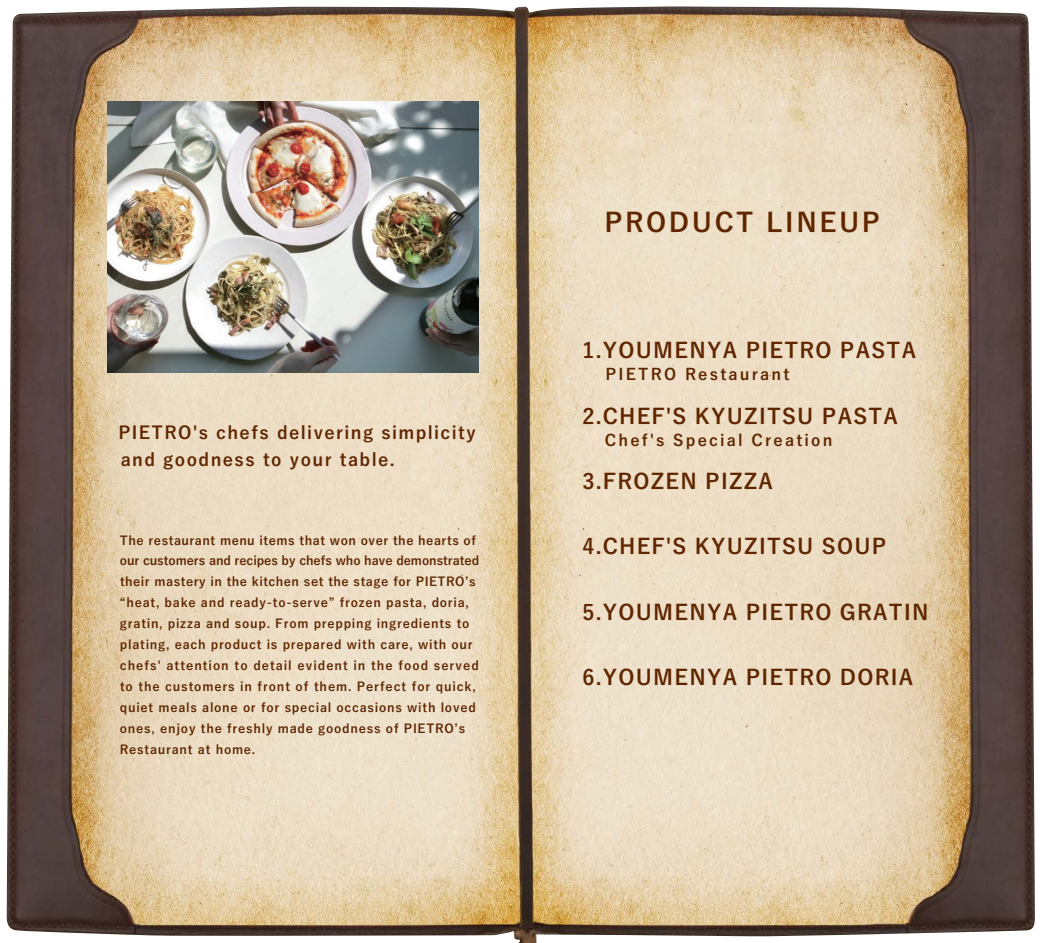
<style>
.page{position:relative;width:1042px;height:943px;background:#fff}
.page>*{position:absolute;margin:0;border:0;box-sizing:border-box;transform-origin:0 0}
.t1{font:700 26.25px "Yu Go";letter-spacing:.1em;color:#5f2600}
.t2{font:700 21px "Yu Go";letter-spacing:.06em;color:#5f2600}
.t3{font:700 17.5px/26.8px "Yu Go";letter-spacing:.08em;color:#5f2600}
.t4{font:700 15.75px "Yu Go";letter-spacing:.14em;color:#5f2600}
.t5{font:700 12.25px/21px "Yu Go";letter-spacing:.06em;color:#5f2600}
</style>
<div class="page">
<img style="left:6px;top:6px;width:1029px;height:937px">
<img style="left:107px;top:102px;width:371px;height:271px">
<h3 class="t3" style="left:118px;top:419px;width:359px">PIETRO's chefs delivering simplicity and goodness to your table.</h3>
<p class="t5" style="left:120px;top:530px;width:361px">The restaurant menu items that won over the hearts of our customers and recipes by chefs who have demonstrated their mastery in the kitchen set the stage for PIETROʼs “heat, bake and ready-to-serve” frozen pasta, doria, gratin, pizza and soup. From prepping ingredients to plating, each product is prepared with care, with our chefs' attention to detail evident in the food served to the customers in front of them. Perfect for quick, quiet meals alone or for special occasions with loved ones, enjoy the freshly made goodness of PIETROʼs Restaurant at home.</p>
<h1 class="t1" style="left:604px;top:207px;width:277px">PRODUCT LINEUP</h1>
<h2 class="t2" style="left:582px;top:339px;width:335px">1.YOUMENYA PIETRO PASTA</h2>
<p class="t4" style="left:605px;top:365px;width:185px">PIETRO Restaurant</p>
<h2 class="t2" style="left:582px;top:404px;width:317px">2.CHEF'S KYUZITSU PASTA</h2>
<p class="t4" style="left:605px;top:432px;width:229px">Chef's Special Creation</p>
<h2 class="t2" style="left:582px;top:469px;width:192px">3.FROZEN PIZZA</h2>
<h2 class="t2" style="left:582px;top:534px;width:305px">4.CHEF'S KYUZITSU SOUP</h2>
<h2 class="t2" style="left:582px;top:600px;width:347px">5.YOUMENYA PIETRO GRATIN</h2>
<h2 class="t2" style="left:582px;top:665px;width:332px">6.YOUMENYA PIETRO DORIA</h2>
</div>
